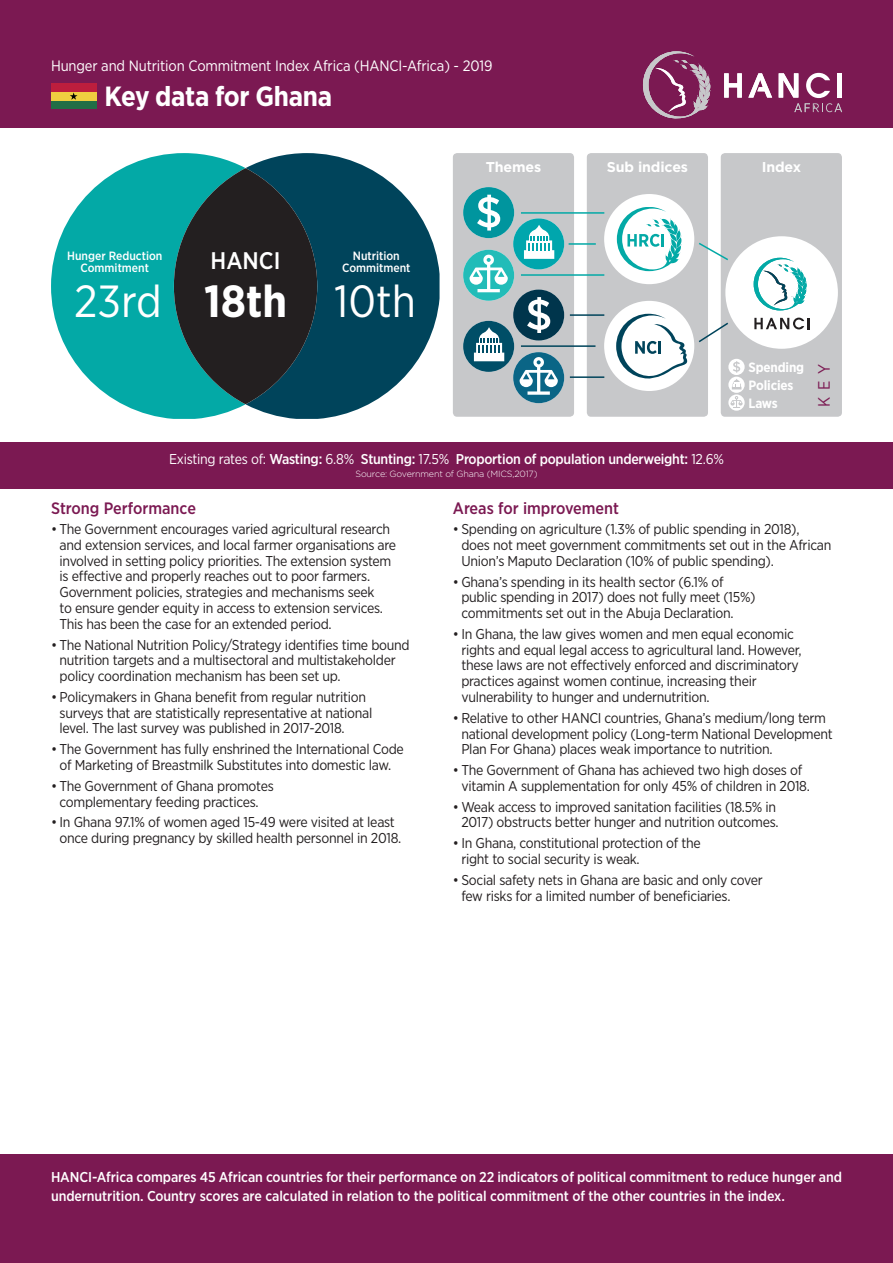
<style>
.page{position:relative;width:893px;height:1263px;background:#fff}
.page>*{position:absolute;margin:0;border:0;box-sizing:border-box;transform-origin:0 0}
.t1{font:45px "Gotham Narrow";color:#fff}
.t2{font:700 45px "Gotham Narrow";color:#fff}
.t3{font:700 27.75px "Gotham Narrow";letter-spacing:-.01em;color:#fff}
.t4{font:500 24px "Gotham Narrow";color:#fff}
.Heading{font:500 16.5px "Gotham Narrow";color:#7b1952}
.t5{font:16.5px "Gotham Narrow";color:#7b1952}
.t6{font:15px "Gotham Narrow";letter-spacing:-.01em;color:#fff}
.t7{font:14.25px/15.8px "Gotham Narrow";letter-spacing:-.02em;color:#231f20}
.t8{font:500 14.25px/18.8px "Gotham Narrow";letter-spacing:-.005em;color:#fff}
.t9{font:700 14.25px "Gotham";letter-spacing:-.01em;color:#fff}
.t10{font:700 13.5px "Gotham Narrow";letter-spacing:-.01em;color:#fff}
.t11{font:500 12px/12px "Gotham Narrow";color:#fff;text-align:center}
.t12{font:300 9px "Gotham";letter-spacing:-.02em;color:#fff}
.s1{font-weight:400}
</style>
<div class="page">
<div style="left:721px;top:153px;width:121px;height:264px;background:#c7c8ca;border-radius:4px"></div>
<div style="left:587px;top:153px;width:121px;height:264px;background:#c7c8ca;border-radius:4px"></div>
<div style="left:453px;top:153px;width:121px;height:264px;background:#c7c8ca;border-radius:4px"></div>
<div style="left:725px;top:236px;width:113px;height:113px;background:#fff;border-radius:50%"></div>
<svg style="left:754px;top:318px;width:56px;height:11px"></svg>
<svg style="left:754px;top:258px;width:53px;height:52px"></svg>
<svg style="left:463px;top:187px;width:101px;height:216px"></svg>
<svg style="left:698px;top:321px;width:30px;height:23px"></svg>
<svg style="left:699px;top:241px;width:29px;height:21px"></svg>
<div style="left:604px;top:301px;width:90px;height:90px;background:#fff;border-radius:50%"></div>
<svg style="left:616px;top:314px;width:71px;height:65px"></svg>
<div style="left:604px;top:194px;width:90px;height:90px;background:#fff;border-radius:50%"></div>
<svg style="left:617px;top:207px;width:65px;height:64px"></svg>
<hr style="left:569px;top:243px;width:27px;height:2px;background:#03a9a6">
<hr style="left:570px;top:376px;width:34px;height:2px;background:#00445b">
<hr style="left:570px;top:314px;width:34px;height:2px;background:#00445b">
<hr style="left:521px;top:345px;width:74px;height:2px;background:#00445b">
<hr style="left:521px;top:274px;width:83px;height:2px;background:#03a9a6">
<hr style="left:521px;top:212px;width:83px;height:2px;background:#03a9a6">
<svg style="left:728px;top:359px;width:17px;height:52px"></svg>
<div style="left:0;top:1154px;width:893px;height:109px;background:#7b1952"></div>
<div style="left:0;top:442px;width:893px;height:47px;background:#7b1952"></div>
<div style="left:0;top:0;width:893px;height:128px;background:#7b1952"></div>
<svg style="left:51px;top:153px;width:195px;height:266px;fill:#03a9a6"></svg>
<svg style="left:246px;top:153px;width:194px;height:266px;fill:#00445b"></svg>
<svg style="left:174px;top:168px;width:143px;height:236px"></svg>
<div style="left:51px;top:100px;width:45px;height:9px;background:#216e46"></div>
<div style="left:51px;top:92px;width:45px;height:8px;background:#efce40"></div>
<div style="left:51px;top:83px;width:45px;height:9px;background:#bd1e3d"></div>
<svg style="left:70px;top:92px;width:8px;height:8px"></svg>
<svg style="left:724px;top:73px;width:18px;height:25px"></svg>
<svg style="left:748px;top:73px;width:24px;height:25px"></svg>
<svg style="left:643px;top:51px;width:67px;height:68px"></svg>
<svg style="left:779px;top:73px;width:63px;height:39px"></svg>
<p class="t6" style="left:51px;top:57px;width:443px">Hunger and Nutrition Commitment Index Africa (HANCI-Africa) - 2019</p>
<p class="t3" style="left:104px;top:78px;width:229px">Key data for Ghana</p>
<p class="t9" style="left:486px;top:159px;width:57px">Themes</p>
<p class="t9" style="left:607px;top:159px;width:83px">Sub indices</p>
<p class="t9" style="left:762px;top:159px;width:41px">Index</p>
<p class="t11" style="left:67px;top:249px;width:97px">Hunger Reduction<br>Commitment</p>
<p class="t4" style="left:211px;top:245px;width:71px">HANCI</p>
<p class="t11" style="left:342px;top:249px;width:70px">Nutrition<br>Commitment</p>
<p class="t1" style="left:74px;top:273px;width:89px">23rd</p>
<p class="t2" style="left:204px;top:272px;width:85px">18th</p>
<p class="t1" style="left:334px;top:273px;width:83px">10th</p>
<p class="t8" style="left:169px;top:449px;width:556px"><span class="s1">Existing rates of:</span> Wasting: <span class="s1">6.8%</span> Stunting: <span class="s1">17.5%</span> Proportion of population underweight: <span class="s1">12.6%</span></p>
<p class="t12" style="left:355px;top:469px;width:184px">Source: Government of Ghana (MICS,2017)</p>
<p class="t10" style="left:748px;top:358px;width:57px">Spending</p>
<p class="t10" style="left:748px;top:376px;width:47px">Policies</p>
<p class="t10" style="left:748px;top:394px;width:31px">Laws</p>
<p class="t5" style="left:814px;top:406px;width:44px;rotate:-90deg">KEY</p>
<p class="Heading" style="left:51px;top:498px;width:146px">Strong Performance</p>
<p class="t7" style="left:60px;top:521px;width:338px;text-indent:-9px">• The Government encourages varied agricultural research and extension services, and local farmer organisations are involved in setting policy priorities. The extension system is effective and properly reaches out to poor farmers.<br>Government policies, strategies and mechanisms seek<br>to ensure gender equity in access to extension services.<br>This has been the case for an extended period.</p>
<p class="t7" style="left:60px;top:636px;width:352px;text-indent:-9px">• The National Nutrition Policy/Strategy identifies time bound nutrition targets and a multisectoral and multistakeholder policy coordination mechanism has been set up.</p>
<p class="t7" style="left:60px;top:689px;width:314px;text-indent:-9px">• Policymakers in Ghana benefit from regular nutrition surveys that are statistically representative at national level. The last survey was published in 2017-2018.</p>
<p class="t7" style="left:51px;top:741px;width:354px;text-align:center">• The Government has fully enshrined the International Code of Marketing of Breastmilk Substitutes into domestic law.</p>
<p class="t7" style="left:51px;top:778px;width:224px;text-align:center">• The Government of Ghana promotes complementary feeding practices.</p>
<p class="t7" style="left:51px;top:814px;width:352px;text-align:center">• In Ghana 97.1% of women aged 15-49 were visited at least once during pregnancy by skilled health personnel in 2018.</p>
<p class="Heading" style="left:453px;top:498px;width:168px">Areas for improvement</p>
<p class="t7" style="left:461px;top:521px;width:371px;text-indent:-9px">• Spending on agriculture (1.3% of public spending in 2018), does not meet government commitments set out in the African<br>Union’s Maputo Declaration (10% of public spending).</p>
<p class="t7" style="left:461px;top:573px;width:296px;text-indent:-9px">• Ghana’s spending in its health sector (6.1% of public spending in 2017) does not fully meet (15%) commitments set out in the Abuja Declaration.</p>
<p class="t7" style="left:461px;top:626px;width:342px;text-indent:-9px">• In Ghana, the law gives women and men equal economic rights and equal legal access to agricultural land. However, these laws are not effectively enforced and discriminatory practices against women continue, increasing their vulnerability to hunger and undernutrition.</p>
<p class="t7" style="left:461px;top:709px;width:373px;text-indent:-9px">• Relative to other HANCI countries, Ghana’s medium/long term national development policy (Long-term National Development<br>Plan For Ghana) places weak importance to nutrition.</p>
<p class="t7" style="left:453px;top:762px;width:359px;text-align:center">• The Government of Ghana has achieved two high doses of vitamin A supplementation for only 45% of children in 2018.</p>
<p class="t7" style="left:453px;top:798px;width:327px;text-align:center">• Weak access to improved sanitation facilities (18.5% in<br>2017) obstructs better hunger and nutrition outcomes.</p>
<p class="t7" style="left:461px;top:835px;width:241px;text-indent:-9px">• In Ghana, constitutional protection of the right to social security is weak.</p>
<p class="t7" style="left:461px;top:872px;width:303px;text-indent:-9px">• Social safety nets in Ghana are basic and only cover few risks for a limited number of beneficiaries.</p>
<p class="t8" style="left:51px;top:1168px;width:792px">HANCI-Africa compares 45 African countries for their performance on 22 indicators of political commitment to reduce hunger and undernutrition. Country scores are calculated in relation to the political commitment of the other countries in the index.</p>
</div>
